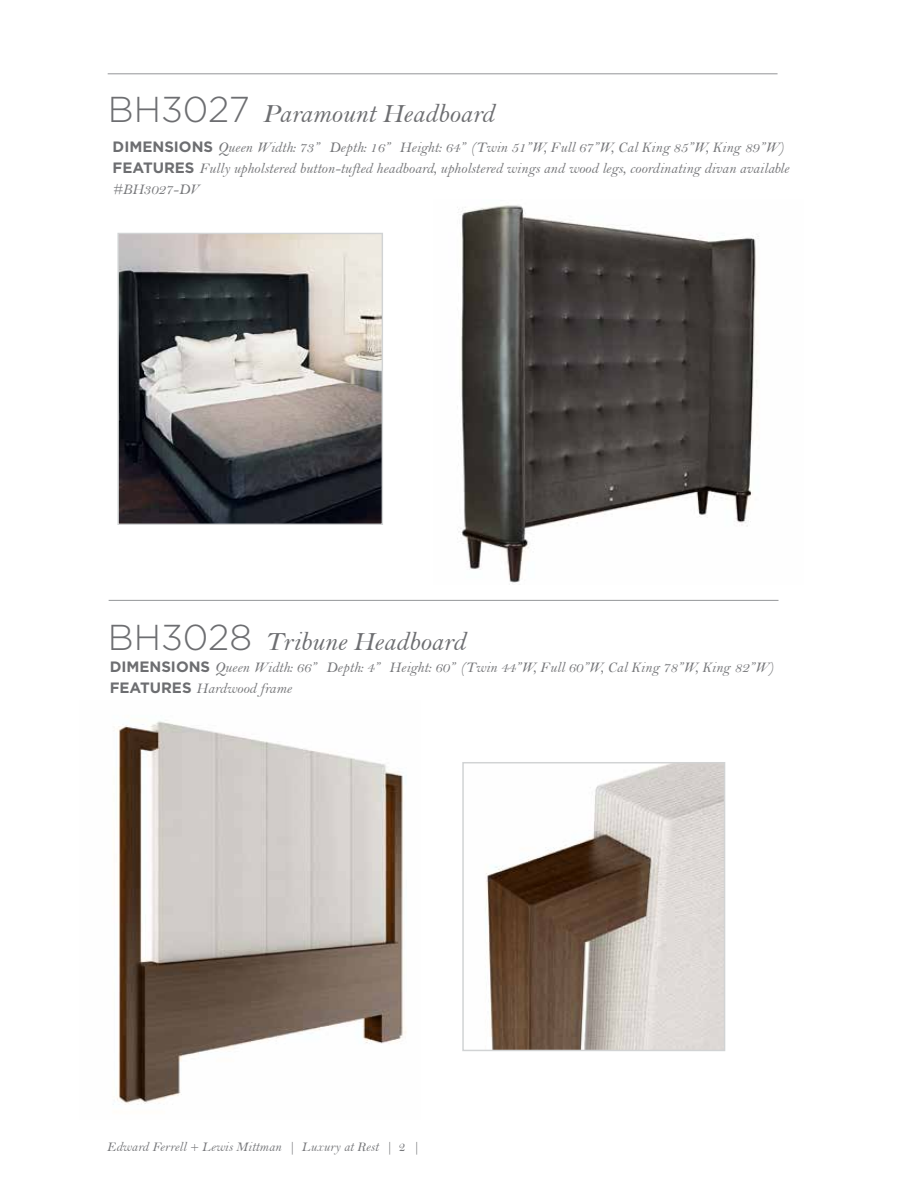
<style>
.page{position:relative;width:918px;height:1188px;background:#fff}
.page>*{position:absolute;margin:0;border:0;box-sizing:border-box;transform-origin:0 0}
.t1{font:27px "Bell MT Italic";color:#6d6e71}
.t2{font:15px/21px "Bell MT Italic";color:#77787b}
.t3{font:13.5px "Bell MT Italic";color:#77787b}
.s1{font-family:"Gotham";font-weight:300;font-size:36px}
.s2{font-family:"Gotham";font-weight:700;color:#6d6e71}
.s3{font-family:"Bell"}
</style>
<div class="page">
<img style="left:486px;top:765px;width:236px;height:283px">
<div style="left:462px;top:762px;width:263px;height:289px;border:2px solid #d1d3d4"></div>
<hr style="left:108px;top:73px;width:670px;height:1px;background:#939598">
<hr style="left:109px;top:600px;width:669px;height:1px;background:#939598">
<img style="left:113px;top:720px;width:293px;height:385px">
<img style="left:458px;top:205px;width:301px;height:378px">
<img style="left:119px;top:235px;width:262px;height:288px">
<div style="left:117px;top:233px;width:266px;height:292px;border:1px solid #d1d3d4"></div>
<h1 class="t1" style="left:108px;top:97px;width:388px"><span class="s1">BH3027</span> Paramount Headboard</h1>
<p class="t2" style="left:113px;top:136px;width:678px"><span class="s2">DIMENSIONS</span> Queen Width: 73” Depth: 16” Height: 64” (Twin 51”W, Full 67”W, Cal King 85”W, King 89”W)<br><span class="s2">FEATURES</span> Fully upholstered button-tufted headboard, upholstered wings and wood legs, coordinating divan available #BH3027-DV</p>
<h1 class="t1" style="left:108px;top:625px;width:359px"><span class="s1">BH3028</span> Tribune Headboard</h1>
<p class="t2" style="left:110px;top:657px;width:665px"><span class="s2">DIMENSIONS</span> Queen Width: 66” Depth: 4” Height: 60” (Twin 44”W, Full 60”W, Cal King 78”W, King 82”W)<br><span class="s2">FEATURES</span> Hardwood frame</p>
<p class="t3" style="left:107px;top:1138px;width:314px">Edward Ferrell + Lewis Mittman | Luxury at Rest | <span class="s3">2</span> |</p>
</div>
